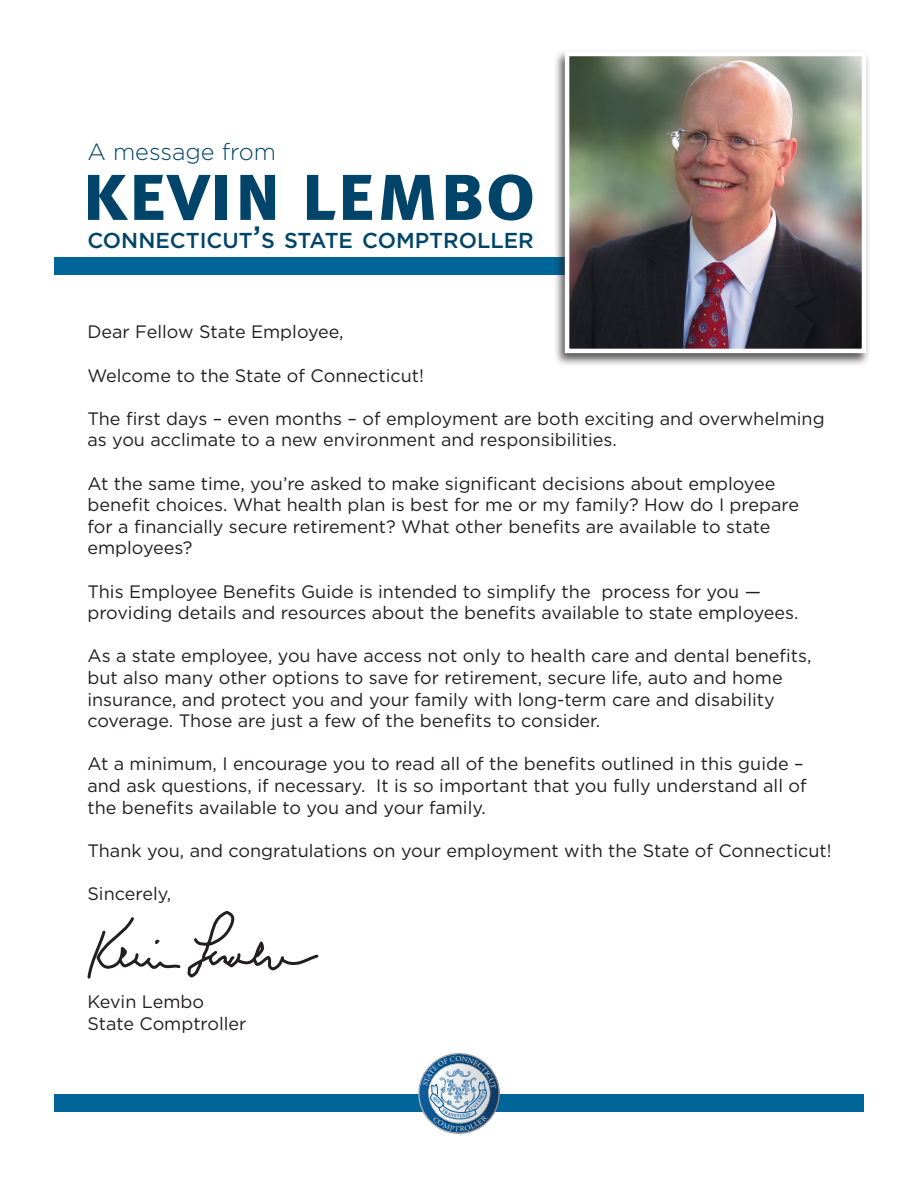
<style>
.page{position:relative;width:918px;height:1188px;background:#fff}
.page>*{position:absolute;margin:0;border:0;box-sizing:border-box;transform-origin:0 0}
.t1{font:700 82.05px "Meta Pro";letter-spacing:-.005em;color:#004569}
.t2{font:300 23.4px "Gotham";color:#004569}
.t3{font:500 21.6px "Gotham";color:#004569}
.t4{font:18px/21.6px "Gotham";color:#231f20}
.s1{font-size:30.9px}
</style>
<div class="page">
<svg style="left:87px;top:911px;width:231px;height:68px"></svg>
<div style="left:54px;top:1094px;width:810px;height:17px;background:#069"></div>
<div style="left:54px;top:257px;width:810px;height:18px;background:#069"></div>
<div style="left:553px;top:49px;width:318px;height:318px;background:#231f20;opacity:.75"></div>
<img style="left:570px;top:57px;width:291px;height:291px">
<div style="left:565px;top:52px;width:301px;height:301px;border:4px solid #fff"></div>
<svg style="left:418px;top:1053px;width:82px;height:81px"></svg>
<p class="t2" style="left:87px;top:137px;width:190px">A message from</p>
<p class="t1" style="left:81px;top:127px;width:457px">kevin lembo</p>
<p class="t3" style="left:87px;top:226px;width:448px">CONNECTICUT<span class="s1">’</span>S STATE COMPTROLLER</p>
<p class="t4" style="left:87px;top:321px;width:258px">Dear Fellow State Employee,</p>
<p class="t4" style="left:87px;top:364px;width:338px">Welcome to the State of Connecticut!</p>
<p class="t4" style="left:87px;top:407px;width:739px">The first days – even months – of employment are both exciting and overwhelming as you acclimate to a new environment and responsibilities.</p>
<p class="t4" style="left:87px;top:472px;width:713px">At the same time, you’re asked to make significant decisions about employee benefit choices. What health plan is best for me or my family? How do I prepare for a financially secure retirement? What other benefits are available to state employees?</p>
<p class="t4" style="left:87px;top:580px;width:713px">This Employee Benefits Guide is intended to simplify the process for you — providing details and resources about the benefits available to state employees.</p>
<p class="t4" style="left:87px;top:645px;width:726px">As a state employee, you have access not only to health care and dental benefits, but also many other options to save for retirement, secure life, auto and home insurance, and protect you and your family with long-term care and disability coverage. Those are just a few of the benefits to consider.</p>
<p class="t4" style="left:87px;top:753px;width:721px">At a minimum, I encourage you to read all of the benefits outlined in this guide – and ask questions, if necessary. It is so important that you fully understand all of the benefits available to you and your family.</p>
<p class="t4" style="left:87px;top:839px;width:746px">Thank you, and congratulations on your employment with the State of Connecticut!</p>
<p class="t4" style="left:87px;top:882px;width:85px">Sincerely,</p>
<p class="t4" style="left:87px;top:990px;width:118px">Kevin Lembo</p>
<p class="t4" style="left:87px;top:1012px;width:161px">State Comptroller</p>
</div>
